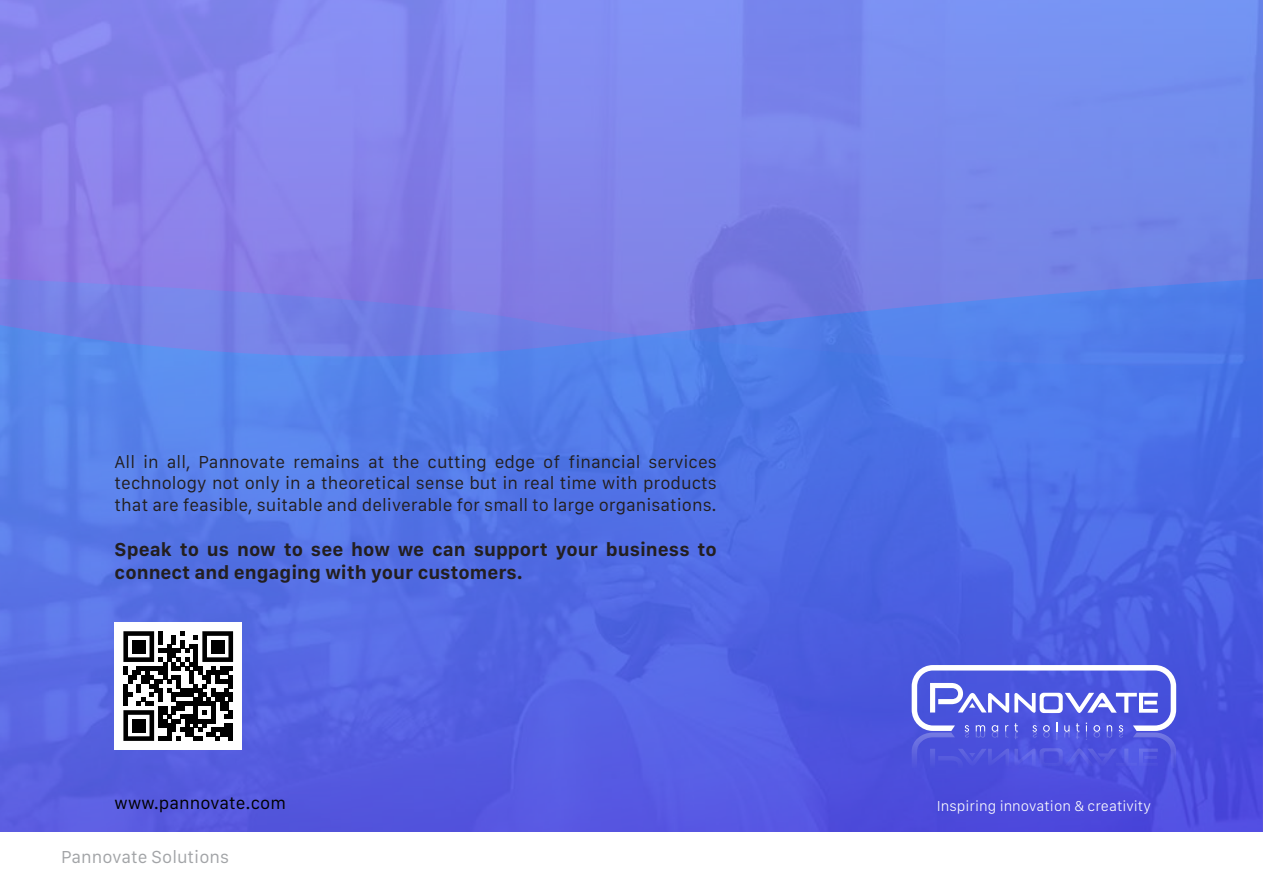
<style>
.page{position:relative;width:1263px;height:893px;background:#fff}
.page>*{position:absolute;margin:0;border:0;box-sizing:border-box;transform-origin:0 0}
.t1{font:700 19.5px/23.4px "San Francisco Text";color:#231f20}
.t2{font:18px/21.6px "San Francisco Text";color:#231f20;text-align:justify}
.t3{font:18px "San Francisco Text";color:#a2a4a7}
.t4{font:18px "San Francisco Text";color:#000}
.t5{font:300 15px "San Francisco Text";color:#fff}
</style>
<div class="page">
<img style="left:0;top:0;width:1263px;height:832px">
<svg style="left:912px;top:665px;width:264px;height:121px;background:#666ce2"></svg>
<div style="left:115px;top:622px;width:127px;height:128px;background:#fff"></div>
<svg style="left:123px;top:631px;width:110px;height:110px"></svg>
<div style="left:132px;top:640px;width:13px;height:13px;background:#000"></div>
<div style="left:211px;top:640px;width:13px;height:13px;background:#000"></div>
<div style="left:132px;top:719px;width:13px;height:13px;background:#000"></div>
<p class="t2" style="left:115px;top:452px;width:604px">All in all, Pannovate remains at the cutting edge of financial services technology not only in a theoretical sense but in real time with products that are feasible, suitable and deliverable for small to large organisations.</p>
<p class="t1" style="left:115px;top:539px;width:604px">Speak to us now to see how we can support your business to connect and engaging with your customers.</p>
<p class="t4" style="left:115px;top:792px;width:173px">www.pannovate.com</p>
<p class="t5" style="left:937px;top:796px;width:216px">Inspiring innovation &amp; creativity</p>
<p class="t3" style="left:61px;top:845px;width:170px">Pannovate Solutions</p>
</div>
